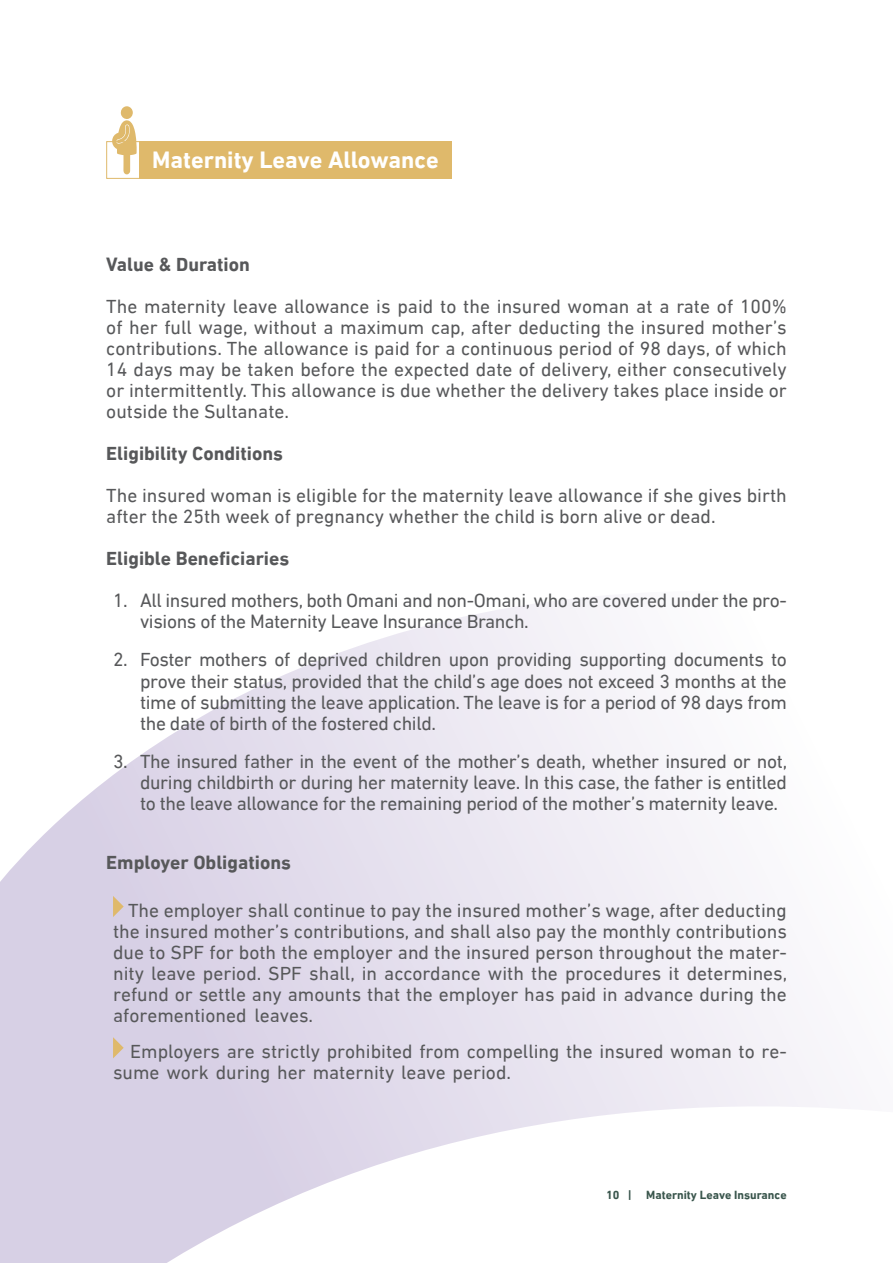
<style>
.page{position:relative;width:893px;height:1263px;background:#fff}
.page>*{position:absolute;margin:0;border:0;box-sizing:border-box;transform-origin:0 0}
.List_Paragraph{font:700 24px "DIN Next LT Arabic";color:#fff}
.List_Paragraph-2{font:19.5px/21px "DIN Next LT Arabic";color:#57585a;text-align:justify}
.List_Paragraph-3{font:19.5px/21px "DIN Next LT Arabic";letter-spacing:-.02em;color:#57585a}
.List_Paragraph-4{font:700 19.5px "DIN Next LT Arabic";color:#57585a}
.t1{font:700 12px "DIN Next LT Arabic";color:#39554c}
</style>
<div class="page">
<svg style="left:0;top:598px;width:829px;height:665px"></svg>
<svg style="left:113px;top:896px;width:11px;height:21px"></svg>
<svg style="left:113px;top:1037px;width:11px;height:21px"></svg>
<div style="left:139px;top:141px;width:313px;height:38px;background:#dfb96b"></div>
<div style="left:106px;top:141px;width:39px;height:38px;border:1px solid #dfb96b"></div>
<svg style="left:112px;top:106px;width:25px;height:68px"></svg>
<p class="List_Paragraph" style="left:152px;top:146px;width:288px">Maternity Leave Allowance</p>
<p class="List_Paragraph-4" style="left:106px;top:252px;width:145px">Value &amp; Duration</p>
<p class="List_Paragraph-2" style="left:106px;top:295px;width:682px">The maternity leave allowance is paid to the insured woman at a rate of 100% of her full wage, without a maximum cap, after deducting the insured mother s’ contributions. The allowance is paid for a continuous period of 98 days, of which 14 days may be taken before the expected date of delivery, either consecutively or intermittently. This allowance is due whether the delivery takes place inside or outside the Sultanate.</p>
<p class="List_Paragraph-4" style="left:106px;top:442px;width:178px">Eligibility Conditions</p>
<p class="List_Paragraph-2" style="left:106px;top:485px;width:682px">The insured woman is eligible for the maternity leave allowance if she gives birth after the 25th week of pregnancy whether the child is born alive or dead.</p>
<p class="List_Paragraph-4" style="left:106px;top:547px;width:184px">Eligible Beneficiaries</p>
<p class="List_Paragraph-2" style="left:113px;top:590px;width:16px">1.</p>
<p class="List_Paragraph-2" style="left:113px;top:649px;width:16px">2.</p>
<p class="List_Paragraph-2" style="left:113px;top:750px;width:16px">3.</p>
<p class="List_Paragraph-3" style="left:140px;top:590px;width:648px">All insured mothers, both Omani and non-Omani, who are covered under the pro-</p>
<p class="List_Paragraph-3" style="left:140px;top:611px;width:390px">visions of the Maternity Leave Insurance Branch.</p>
<p class="List_Paragraph-3" style="left:140px;top:649px;width:648px">Foster mothers of deprived children upon providing supporting documents to</p>
<p class="List_Paragraph-2" style="left:140px;top:670px;width:648px">prove their status, provided that the child s’ age does not exceed 3 months at the time of submitting the leave application. The leave is for a period of 98 days from the date of birth of the fostered child.</p>
<p class="List_Paragraph-3" style="left:140px;top:750px;width:649px">The insured father in the event of the mother s’ death, whether insured or not,</p>
<p class="List_Paragraph-3" style="left:140px;top:771px;width:648px">during childbirth or during her maternity leave In. this case, the father is entitled to the leave allowance for the remaining period of the mother s’ maternity leave.</p>
<p class="List_Paragraph-4" style="left:106px;top:851px;width:186px">Employer Obligations</p>
<p class="List_Paragraph-2" style="left:113px;top:900px;width:675px;text-align:right">The employer shall continue to pay the insured mother s’ wage, after deducting the insured mother s’ contributions, and shall also pay the monthly contributions</p>
<p class="List_Paragraph-2" style="left:113px;top:963px;width:676px">nity leave period. SPF shall, in accordance with the procedures it determines,</p>
<p class="List_Paragraph-2" style="left:113px;top:931px;width:675px;line-height:42.2px">due to SPF for both the employer and the insured person throughout the mater&shy;refund or settle any amounts that the employer has paid in advance during the</p>
<p class="List_Paragraph-2" style="left:113px;top:1005px;width:202px">aforementioned leaves.</p>
<p class="List_Paragraph-2" style="left:130px;top:1041px;width:658px">Employers are strictly prohibited from compelling the insured woman to re-</p>
<p class="List_Paragraph-2" style="left:113px;top:1062px;width:400px">sume work during her maternity leave period.</p>
<p class="t1" style="left:606px;top:1188px;width:15px">10</p>
<p class="t1" style="left:628px;top:1188px;width:6px">|</p>
<p class="t1" style="left:646px;top:1188px;width:142px">Maternity Leave Insurance</p>
</div>
